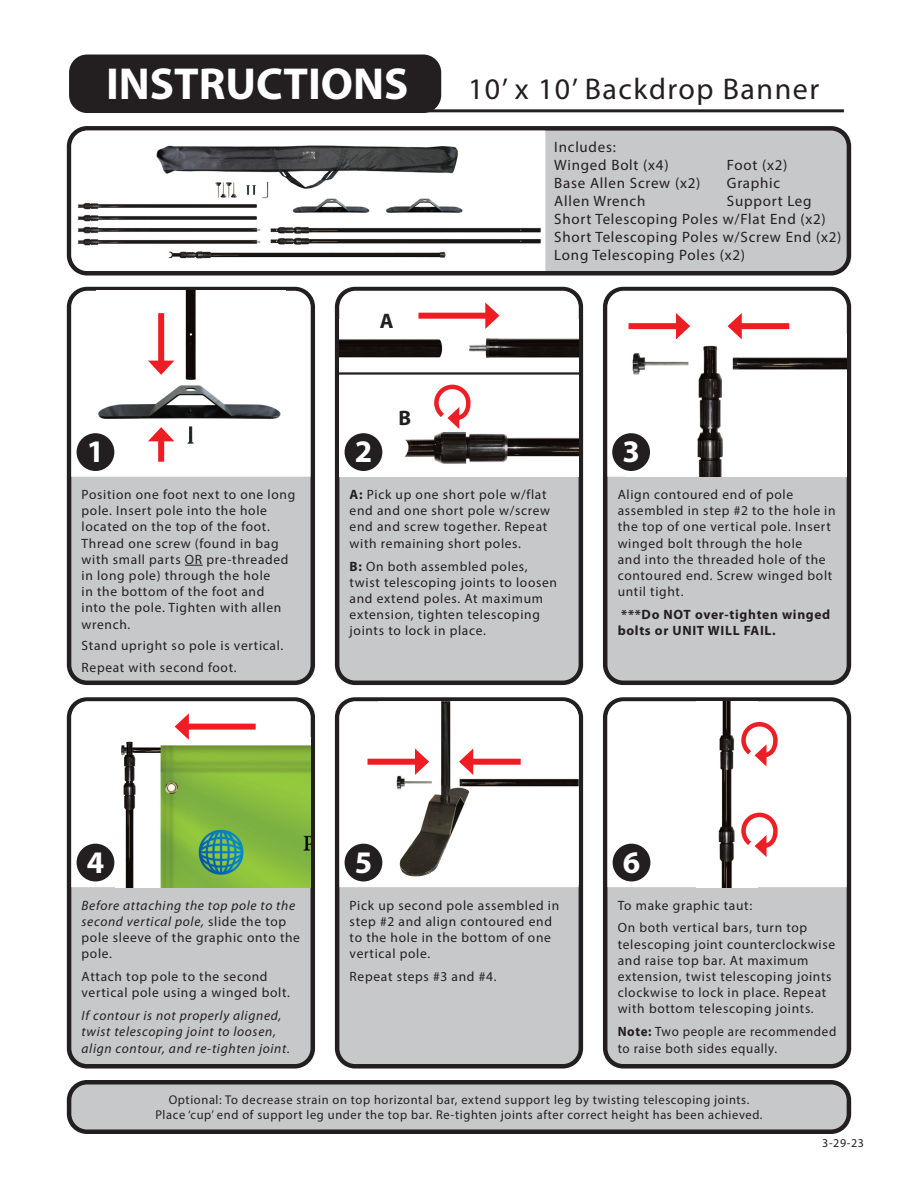
<style>
.page{position:relative;width:918px;height:1188px;background:#fff}
.page>*{position:absolute;margin:0;border:0;box-sizing:border-box;transform-origin:0 0}
.t1{font:700 45px "Myriad Pro";color:#fff}
.t2{font:700 31.5px "Myriad Pro";color:#fff}
.t3{font:30px "Myriad Pro";letter-spacing:.05em;color:#231f20}
.t4{font:700 21px "Myriad Pro";color:#231f20}
.t5{font:15px/18px "Myriad Pro";letter-spacing:.05em;color:#231f20}
.t6{font:13.5px/16.2px "Myriad Pro";letter-spacing:.05em;color:#231f20}
.t7{font:italic 13.5px/16.2px "Myriad Pro";letter-spacing:.05em;color:#231f20}
.t8{font:13.5px/16.2px "Myriad Pro";letter-spacing:.05em;color:#231f20;scale:.96 1}
.t9{font:700 13.5px/16.2px "Myriad Pro";letter-spacing:.05em;color:#231f20}
.t10{font:12.75px/15.3px "Myriad Pro";letter-spacing:.05em;color:#231f20;text-align:center}
.t11{font:12px "Myriad Pro";color:#231f20}
.s1{font-weight:700}
.s2{font-style:normal}
</style>
<div class="page">
<div style="left:337px;top:289px;width:244px;height:394px;background:#c7c8ca;border-radius:18px"></div>
<div style="left:335px;top:287px;width:248px;height:398px;border:4px solid #231f20;border-radius:18px"></div>
<div style="left:69px;top:700px;width:244px;height:366px;background:#c7c8ca;border-radius:18px"></div>
<div style="left:67px;top:697px;width:248px;height:372px;border:4px solid #231f20;border-radius:18px"></div>
<div style="left:71px;top:701px;width:240px;height:186px;background:#fff"></div>
<img style="left:115px;top:738px;width:196px;height:149px">
<div style="left:337px;top:700px;width:244px;height:366px;background:#c7c8ca;border-radius:18px"></div>
<div style="left:335px;top:697px;width:248px;height:372px;border:4px solid #231f20;border-radius:18px"></div>
<div style="left:339px;top:701px;width:240px;height:186px;background:#fff"></div>
<img style="left:378px;top:701px;width:201px;height:183px">
<div style="left:69px;top:289px;width:244px;height:394px;background:#c7c8ca;border-radius:18px"></div>
<div style="left:67px;top:287px;width:248px;height:398px;border:4px solid #231f20;border-radius:18px"></div>
<div style="left:71px;top:291px;width:240px;height:186px;background:#fff"></div>
<img style="left:96px;top:291px;width:190px;height:154px">
<svg style="left:185px;top:565px;width:18px;height:1px"></svg>
<div style="left:605px;top:289px;width:244px;height:394px;background:#c7c8ca;border-radius:18px"></div>
<div style="left:603px;top:287px;width:248px;height:398px;border:4px solid #231f20;border-radius:18px"></div>
<div style="left:607px;top:291px;width:240px;height:186px;background:#fff"></div>
<img style="left:626px;top:334px;width:221px;height:143px">
<div style="left:69px;top:128px;width:780px;height:146px;background:#c7c8ca;border-radius:18px"></div>
<div style="left:69px;top:55px;width:372px;height:58px;background:#231f20;border-radius:18px"></div>
<div style="left:67px;top:126px;width:784px;height:150px;border:4px solid #231f20;border-radius:18px"></div>
<hr style="left:417px;top:109px;width:427px;height:3px;background:#231f20">
<div style="left:612px;top:433px;width:38px;height:38px;background:#231f20;border-radius:50%"></div>
<div style="left:71px;top:131px;width:474px;height:140px;background:#fff"></div>
<img style="left:75px;top:140px;width:469px;height:121px">
<div style="left:77px;top:433px;width:37px;height:38px;background:#231f20;border-radius:50%"></div>
<div style="left:605px;top:700px;width:244px;height:366px;background:#c7c8ca;border-radius:18px"></div>
<div style="left:603px;top:697px;width:248px;height:372px;border:4px solid #231f20;border-radius:18px"></div>
<div style="left:607px;top:701px;width:240px;height:186px;background:#fff"></div>
<img style="left:696px;top:701px;width:62px;height:186px">
<div style="left:345px;top:844px;width:37px;height:37px;background:#231f20;border-radius:50%"></div>
<div style="left:77px;top:844px;width:37px;height:37px;background:#231f20;border-radius:50%"></div>
<div style="left:629px;top:323px;width:52px;height:6px;background:#ee1d23"></div>
<svg style="left:676px;top:313px;width:14px;height:26px"></svg>
<div style="left:736px;top:323px;width:53px;height:6px;background:#ee1d23"></div>
<svg style="left:728px;top:313px;width:14px;height:26px"></svg>
<div style="left:184px;top:724px;width:72px;height:6px;background:#ee1d23"></div>
<svg style="left:175px;top:713px;width:14px;height:27px"></svg>
<div style="left:613px;top:844px;width:37px;height:37px;background:#231f20;border-radius:50%"></div>
<svg style="left:339px;top:291px;width:240px;height:186px;background:#d1cbcb"></svg>
<hr style="left:338px;top:372px;width:242px;height:3px;background:#231f20">
<div style="left:367px;top:759px;width:53px;height:6px;background:#ee1d23"></div>
<svg style="left:415px;top:749px;width:14px;height:26px"></svg>
<div style="left:468px;top:759px;width:53px;height:6px;background:#ee1d23"></div>
<svg style="left:459px;top:749px;width:14px;height:26px"></svg>
<svg style="left:739px;top:720px;width:41px;height:47px;background:#fac4c5"></svg>
<svg style="left:739px;top:810px;width:41px;height:47px;background:#fac4c5"></svg>
<div style="left:158px;top:313px;width:6px;height:53px;background:#ee1d23"></div>
<svg style="left:148px;top:361px;width:26px;height:14px"></svg>
<div style="left:158px;top:436px;width:6px;height:26px;background:#ee1d23"></div>
<svg style="left:148px;top:427px;width:26px;height:14px"></svg>
<div style="left:69px;top:1082px;width:780px;height:50px;background:#c7c8ca;border-radius:18px"></div>
<div style="left:67px;top:1080px;width:784px;height:54px;border:4px solid #231f20;border-radius:18px"></div>
<p class="t1" style="left:106px;top:55px;width:304px">INSTRUCTIONS</p>
<p class="t3" style="left:468px;top:70px;width:353px">10’ x 10’ Backdrop Banner</p>
<p class="t5" style="left:554px;top:138px;width:63px">Includes:</p>
<p class="t5" style="left:554px;top:156px;width:116px">Winged Bolt (x4)</p>
<p class="t5" style="left:554px;top:174px;width:148px">Base Allen Screw (x2)</p>
<p class="t5" style="left:554px;top:192px;width:93px">Allen Wrench</p>
<p class="t5" style="left:554px;top:210px;width:273px">Short Telescoping Poles w/Flat End (x2)</p>
<p class="t5" style="left:554px;top:228px;width:289px">Short Telescoping Poles w/Screw End (x2)</p>
<p class="t5" style="left:554px;top:246px;width:192px">Long Telescoping Poles (x2)</p>
<p class="t5" style="left:727px;top:156px;width:62px">Foot (x2)</p>
<p class="t5" style="left:727px;top:174px;width:86px">Graphic<br>Support Leg</p>
<p class="t4" style="left:380px;top:307px;width:15px">A</p>
<p class="t2" style="left:87px;top:431px;width:19px">1</p>
<p class="t6" style="left:82px;top:486px;width:215px">Position one foot next to one long pole. Insert pole into the hole located on the top of the foot.<br>Thread one screw (found in bag with small parts OR pre-threaded in long pole) through the hole<br>in the bottom of the foot and<br>into the pole. Tighten with allen wrench.</p>
<p class="t6" style="left:82px;top:637px;width:203px">Stand upright so pole is vertical.</p>
<p class="t6" style="left:82px;top:659px;width:157px">Repeat with second foot.</p>
<p class="t4" style="left:398px;top:405px;width:14px">B</p>
<p class="t2" style="left:355px;top:431px;width:19px">2</p>
<p class="t2" style="left:622px;top:431px;width:19px">3</p>
<p class="t6" style="left:350px;top:486px;width:202px"><span class="s1">A:</span> Pick up one short pole w/flat end and one short pole w/screw end and screw together. Repeat with remaining short poles.</p>
<p class="t6" style="left:350px;top:558px;width:209px"><span class="s1">B:</span> On both assembled poles, twist telescoping joints to loosen and extend poles. At maximum extension, tighten telescoping joints to lock in place.</p>
<p class="t6" style="left:618px;top:486px;width:219px">Align contoured end of pole assembled in step #2 to the hole in the top of one vertical pole. Insert winged bolt through the hole<br>and into the threaded hole of the contoured end. Screw winged bolt until tight.</p>
<p class="t9" style="left:618px;top:606px;width:214px">***Do NOT over-tighten winged bolts or UNIT WILL FAIL.</p>
<p class="t2" style="left:87px;top:842px;width:19px">4</p>
<p class="t2" style="left:355px;top:842px;width:19px">5</p>
<p class="t2" style="left:623px;top:842px;width:19px">6</p>
<p class="t7" style="left:82px;top:897px;width:220px">Before attaching the top pole to the second vertical pole, <span class="s2">slide the top pole sleeve of the graphic onto the pole.</span></p>
<p class="t6" style="left:82px;top:968px;width:210px">Attach top pole to the second vertical pole using a winged bolt.</p>
<p class="t7" style="left:82px;top:1007px;width:210px">If contour is not properly aligned, twist telescoping joint to loosen, align contour, and re-tighten joint.</p>
<p class="t6" style="left:350px;top:897px;width:211px">Pick up second pole assembled in step #2 and align contoured end to the hole in the bottom of one vertical pole.</p>
<p class="t6" style="left:350px;top:968px;width:148px">Repeat steps #3 and #4.</p>
<p class="t6" style="left:618px;top:897px;width:136px">To make graphic taut:</p>
<p class="t6" style="left:618px;top:920px;width:219px">On both vertical bars, turn top telescoping joint counterclockwise and raise top bar. At maximum extension, twist telescoping joints clockwise to lock in place. Repeat with bottom telescoping joints.</p>
<p class="t8" style="left:618px;top:1024px;width:229px"><span class="s1">Note:</span> Two people are recommended to raise both sides equally.</p>
<p class="t10" style="left:155px;top:1092px;width:609px">Optional: To decrease strain on top horizontal bar, extend support leg by twisting telescoping joints.<br>Place ‘cup’ end of support leg under the top bar. Re-tighten joints after correct height has been achieved.</p>
<p class="t11" style="left:822px;top:1135px;width:43px">3-29-23</p>
</div>
